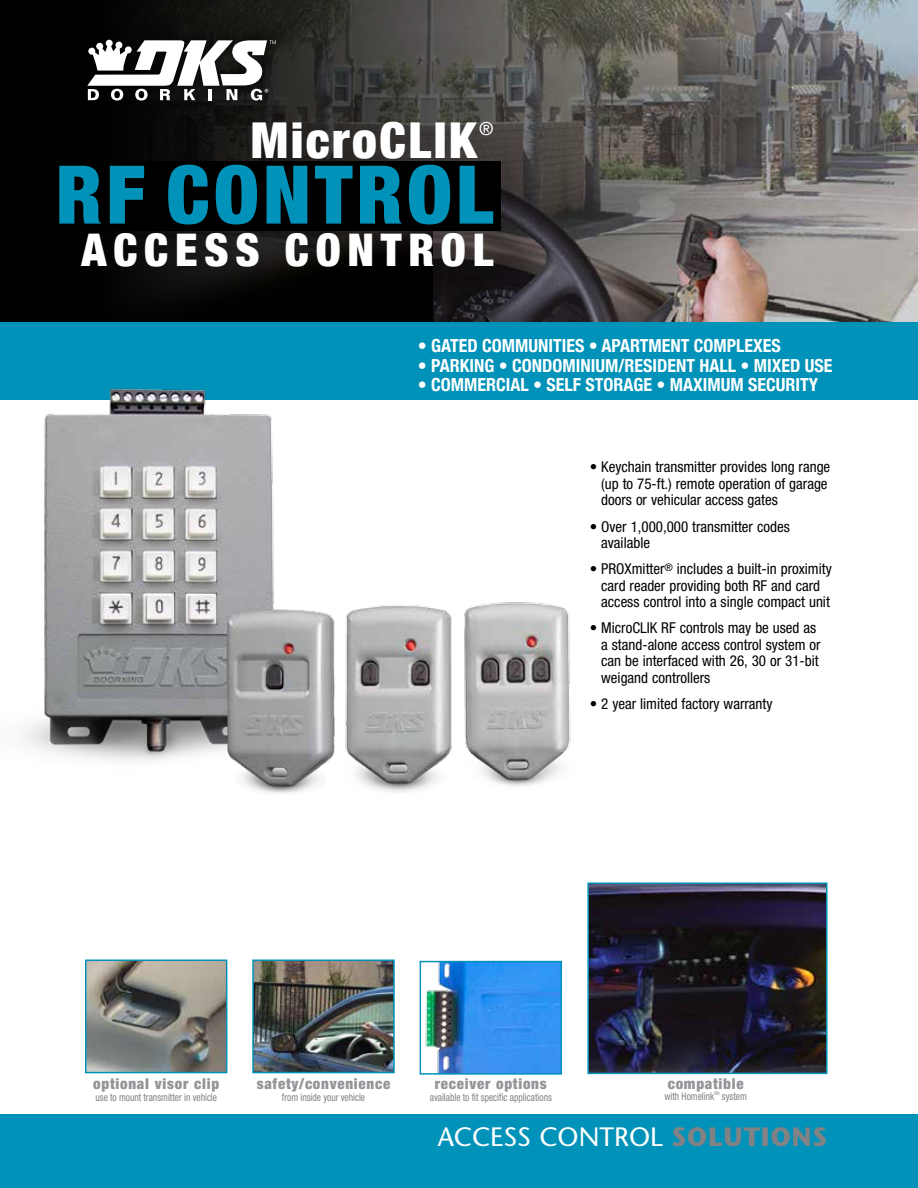
<style>
.page{position:relative;width:918px;height:1188px;background:#fff}
.page>*{position:absolute;margin:0;border:0;box-sizing:border-box;transform-origin:0 0}
.t1{font:900 condensed 81px "Helvetica Neue";letter-spacing:.05em;color:#0092b8}
.t2{font:900 condensed 49.5px "Helvetica Neue";letter-spacing:.05em;color:#fff}
.t3{font:900 condensed 45px "Helvetica Neue";color:#fff}
.t4{font:26.55px "Stone Sans";color:#fff}
.t5{font:700 condensed 18px "Helvetica Neue";color:#fff}
.t6{font:500 18px "Helvetica Neue";color:#fff}
.t7{font:condensed 15px/16.5px "Helvetica Neue";color:#000}
.t8{font:900 condensed 15px "Helvetica Neue";letter-spacing:.05em;color:#939598}
.t9{font:condensed 10.5px "Helvetica Neue";color:#808285;scale:.9 1}
.s1{font-weight:700;color:#808285}
</style>
<div class="page">
<svg style="left:74px;top:0;width:844px;height:322px;background:#4f4c4a"></svg>
<div style="left:0;top:1114px;width:918px;height:74px;background:#0092b8"></div>
<div style="left:78px;top:31px;width:207px;height:79px;background:#000;opacity:.75"></div>
<svg style="left:87px;top:40px;width:189px;height:61px"></svg>
<img style="left:590px;top:885px;width:235px;height:186px">
<div style="left:587px;top:882px;width:241px;height:192px;border:2px solid #0092b8"></div>
<div style="left:0;top:0;width:74px;height:331px;background:#000"></div>
<img style="left:425px;top:964px;width:134px;height:108px">
<div style="left:420px;top:961px;width:142px;height:114px;border:2px solid #0092b8"></div>
<img style="left:88px;top:963px;width:136px;height:107px">
<div style="left:85px;top:960px;width:142px;height:113px;border:2px solid #0092b8"></div>
<img style="left:255px;top:963px;width:137px;height:107px">
<div style="left:252px;top:960px;width:143px;height:113px;border:2px solid #0092b8"></div>
<div style="left:0;top:161px;width:500px;height:69px;background:#000"></div>
<div style="left:0;top:322px;width:918px;height:78px;background:#0092b8"></div>
<img style="left:22px;top:388px;width:549px;height:405px">
<h2 class="t2" style="left:251px;top:109px;width:227px">MICROCLIK</h2>
<p class="t6" style="left:479px;top:118px;width:16px">®</p>
<h1 class="t1" style="left:56px;top:145px;width:439px">RF CONTROL</h1>
<h3 class="t3" style="left:82px;top:222px;width:234px">ACC ESS CONTROL</h3>
<p class="t5" style="left:418px;top:335px;width:233px">• GATED COMMUNITIES • APARTMENT</p>
<p class="t5" style="left:694px;top:335px;width:79px">COM PLEXES</p>
<p class="t5" style="left:418px;top:354px;width:416px">• PARKING • CONDOMINIUM/RESIDENT HALL • MIXED USE</p>
<p class="t5" style="left:418px;top:374px;width:296px">• COMMERCIAL • SELF STORAGE • MAXIMUM</p>
<p class="t5" style="left:748px;top:374px;width:72px">SECURITY</p>
<p class="t7" style="left:601px;top:459px;width:231px;text-indent:-11px">• Keychain transmitter provides long range (up to 75-ft.) remote operation of garage doors or vehicular access gates</p>
<p class="t7" style="left:601px;top:518px;width:190px;text-indent:-11px">• Over 1,000,000 transmitter codes available</p>
<p class="t7" style="left:601px;top:561px;width:232px;text-indent:-11px">• PROXmitter<sup>®</sup> includes a built-in proximity card reader providing both RF and card access control into a single compact unit</p>
<p class="t7" style="left:601px;top:620px;width:221px;text-indent:-11px">• MicroCLIK RF controls may be used as a stand-alone access control system or can be interfaced with 26, 30 or 31-bit weigand controllers</p>
<p class="t7" style="left:590px;top:696px;width:184px">• 2 year limited factory warranty</p>
<p class="t8" style="left:93px;top:1075px;width:127px">optional visor clip</p>
<p class="t9" style="left:95px;top:1092px;width:137px">use to mount transmitter in vehicle</p>
<p class="t8" style="left:257px;top:1075px;width:135px">safety/convenience</p>
<p class="t9" style="left:282px;top:1092px;width:94px">from inside your vehicle</p>
<p class="t8" style="left:668px;top:1075px;width:77px">compatible</p>
<p class="t9" style="left:664px;top:1090px;width:93px">with Homelink<sup>tm</sup> system</p>
<h3 class="t4" style="left:438px;top:1120px;width:389px">ACCESS CONTROL <span class="s1">SOLUTIONS</span></h3>
<p class="t8" style="left:435px;top:1075px;width:113px">receiver options</p>
<p class="t9" style="left:430px;top:1092px;width:137px">available to fit specific applications</p>
</div>
